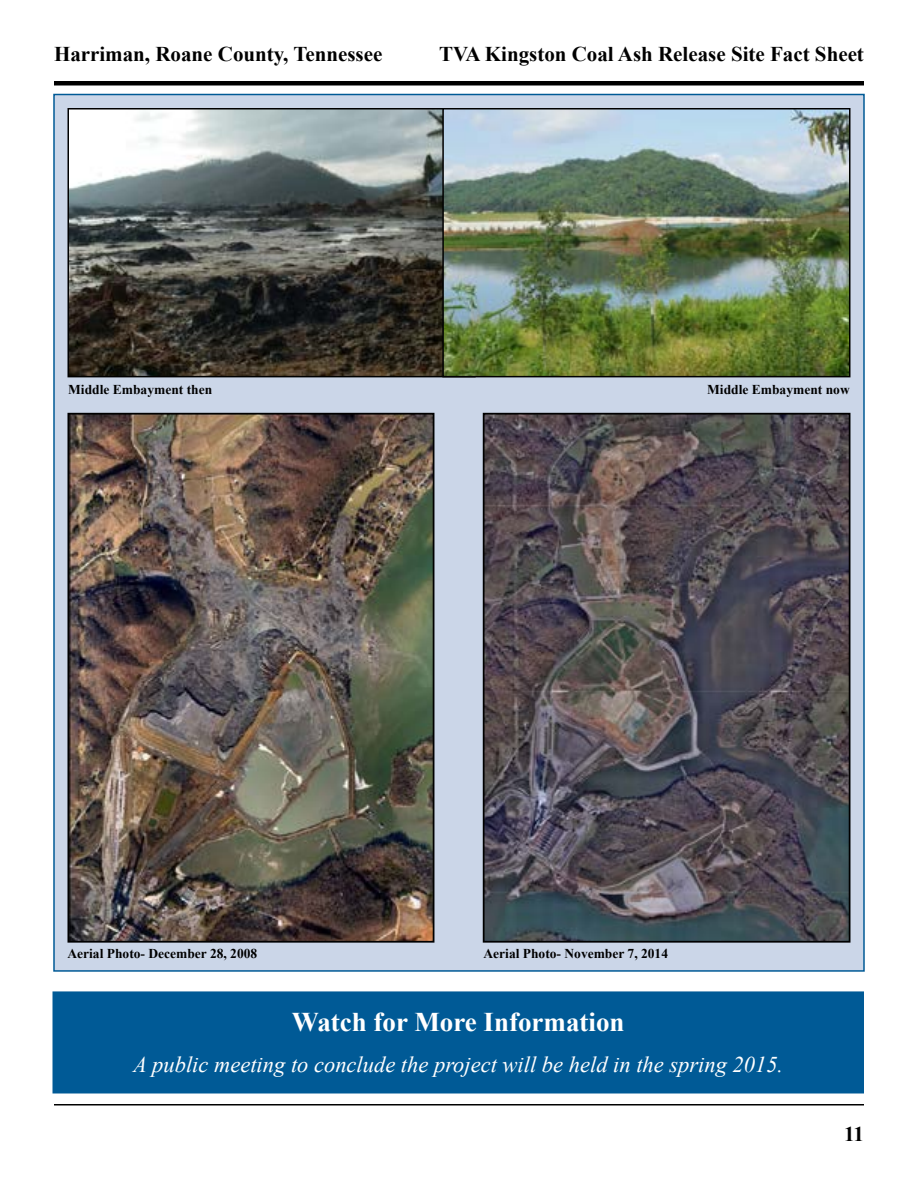
<style>
.page{position:relative;width:918px;height:1188px;background:#fff}
.page>*{position:absolute;margin:0;border:0;box-sizing:border-box;transform-origin:0 0}
.t1{font:700 27px "Times New Roman";color:#fff}
.t2{font:italic 22.5px "Times New Roman";color:#fff}
.t3{font:700 21px "Times New Roman";color:#000}
.t4{font:700 13.5px "Times New Roman";color:#000}
</style>
<div class="page">
<div style="left:54px;top:81px;width:810px;height:5px;background:#000"></div>
<hr style="left:54px;top:1104px;width:810px;height:2px;background:#000">
<div style="left:53px;top:992px;width:810px;height:101px;background:#005a96"></div>
<div style="left:52px;top:991px;width:812px;height:103px;border:2px solid #005a96"></div>
<div style="left:53px;top:94px;width:812px;height:878px;background:#cbd6e8;border:2px solid #005a96"></div>
<img style="left:71px;top:111px;width:371px;height:263px">
<div style="left:68px;top:108px;width:408px;height:269px;border:2px solid #000"></div>
<img style="left:70px;top:416px;width:361px;height:524px">
<div style="left:67px;top:413px;width:367px;height:530px;border:2px solid #000"></div>
<img style="left:486px;top:416px;width:361px;height:524px">
<div style="left:483px;top:413px;width:367px;height:530px;border:2px solid #000"></div>
<img style="left:445px;top:111px;width:402px;height:263px">
<div style="left:442px;top:108px;width:408px;height:269px;border:2px solid #000"></div>
<h3 class="t3" style="left:54px;top:40px;width:330px">Harriman, Roane County, Tennessee</h3>
<h3 class="t3" style="left:439px;top:40px;width:426px">TVA Kingston Coal Ash Release Site Fact Sheet</h3>
<p class="t4" style="left:68px;top:380px;width:146px">Middle Embayment then</p>
<p class="t4" style="left:707px;top:380px;width:144px">Middle Embayment now</p>
<p class="t4" style="left:67px;top:944px;width:191px">Aerial Photo- December 28, 2008</p>
<p class="t4" style="left:484px;top:944px;width:186px">Aerial Photo- November 7, 2014</p>
<h1 class="t1" style="left:292px;top:1004px;width:334px">Watch for More Information</h1>
<h2 class="t2" style="left:133px;top:1049px;width:651px">A public meeting to conclude the project will be held in the spring 2015.</h2>
<h3 class="t3" style="left:844px;top:1120px;width:21px">11</h3>
</div>
